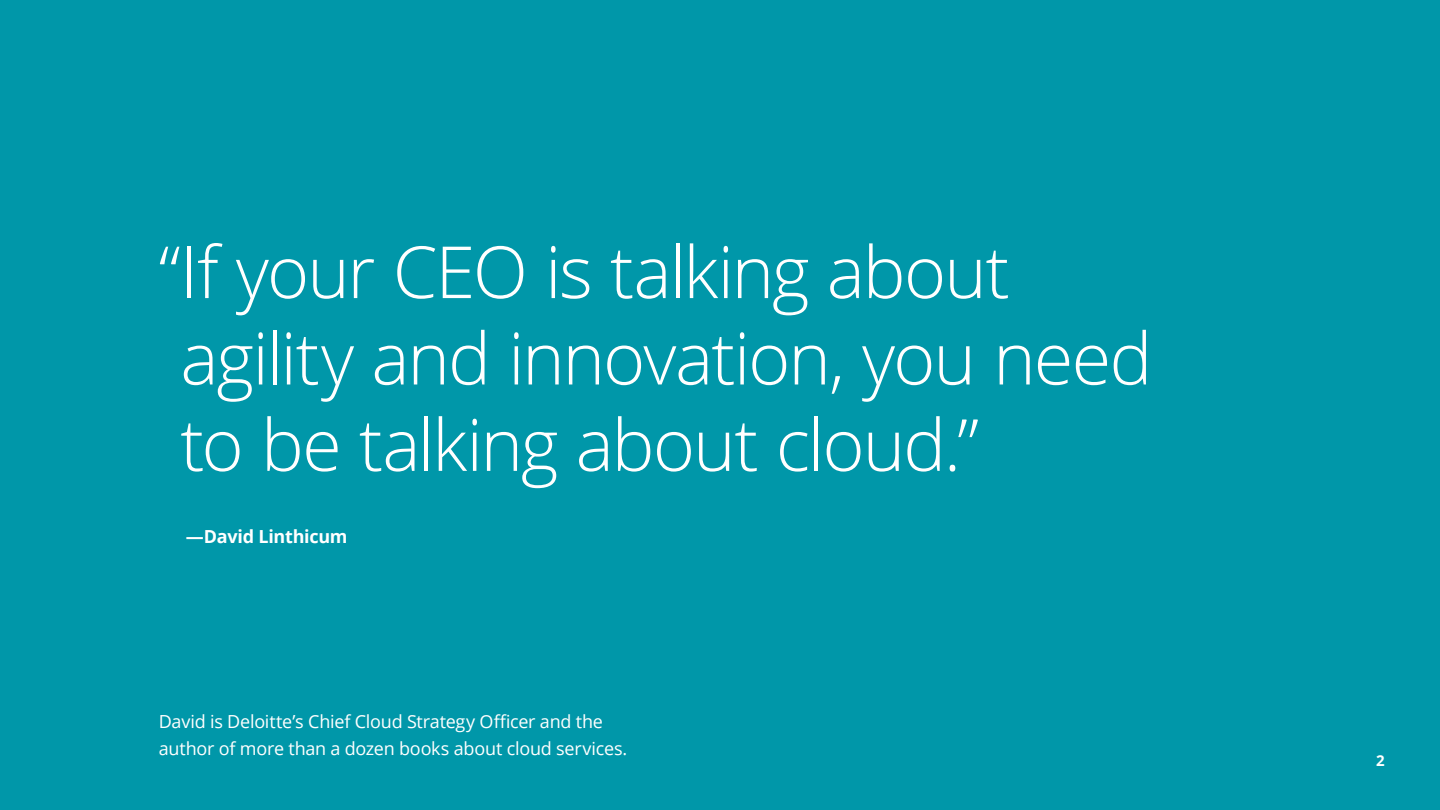
<style>
.page{position:relative;width:1440px;height:810px;background:#0097a9}
.page>*{position:absolute;margin:0;border:0;box-sizing:border-box;transform-origin:0 0}
.t1{font:300 72px/86.4px "Open Sans";letter-spacing:-.025em;color:#fff}
.t2{font:18px/27px "Open Sans";letter-spacing:-.015em;color:#fff}
.t3{font:700 18px "Open Sans";letter-spacing:-.015em;color:#fff}
.t4{font:700 15px "Open Sans";color:#fff}
</style>
<div class="page">
<h1 class="t1" style="left:159px;top:227px;width:995px">“If your CEO is talking about agility and innovation, you need to be talking about cloud.”</h1>
<p class="t3" style="left:186px;top:524px;width:163px">—David Linthicum</p>
<p class="t2" style="left:159px;top:707px;width:470px">David is Deloitte’s Chief Cloud Strategy Officer and the author of more than a dozen books about cloud services.</p>
<p class="t4" style="left:1376px;top:750px;width:10px">2</p>
</div>
